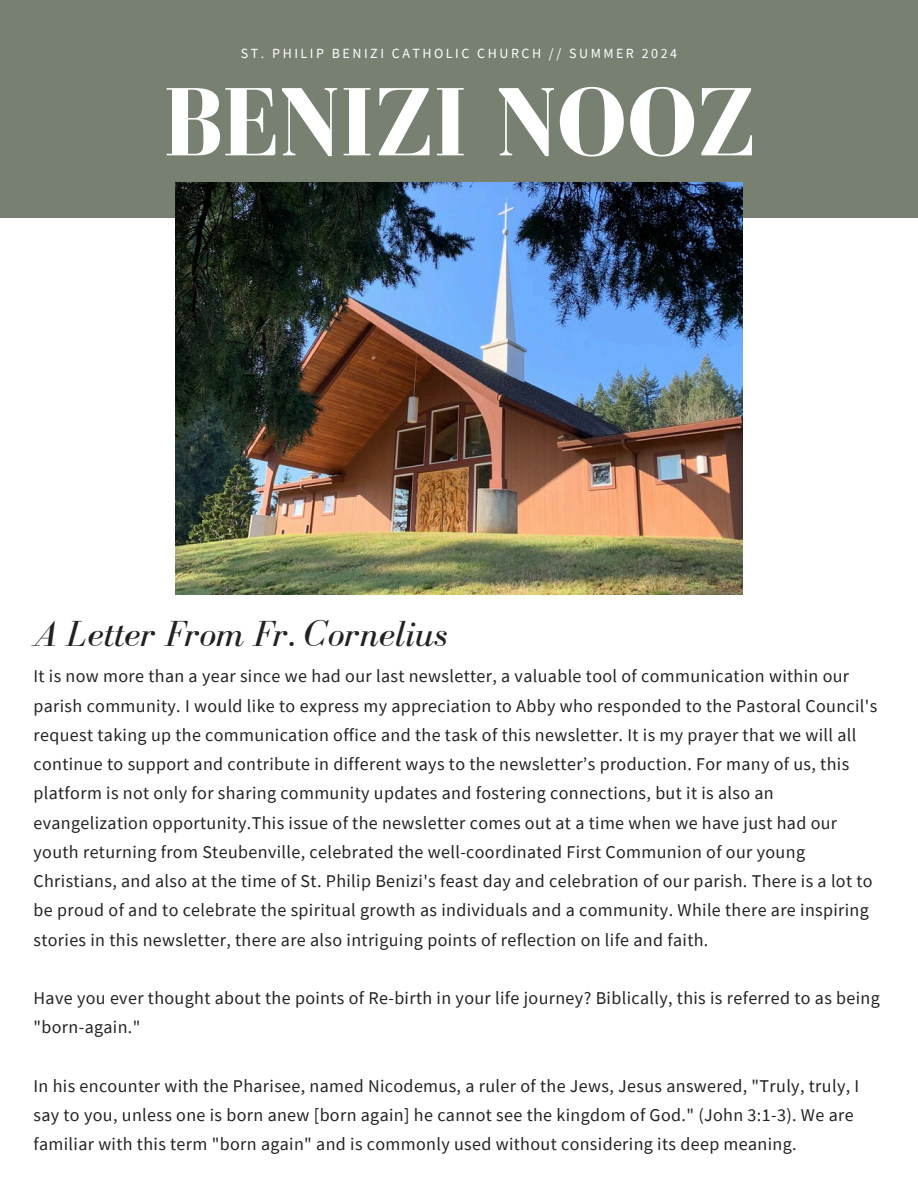
<style>
.page{position:relative;width:918px;height:1188px;background:#fff}
.page>*{position:absolute;margin:0;border:0;box-sizing:border-box;transform-origin:0 0}
.t1{font:700 99.6px "Bodoni FLF";color:#fff}
.t2{font:italic 37.35px "Bodoni FLF";color:#222}
.t3{font:18px/29.2px "Source Sans Pro";letter-spacing:.02em;color:#222}
.t4{font:13.95px "Source Sans Pro";letter-spacing:.18em;color:#fff}
</style>
<div class="page">
<div style="left:0;top:0;width:918px;height:217px;background:#778071"></div>
<img style="left:176px;top:183px;width:567px;height:411px">
<h1 class="t4" style="left:241px;top:44px;width:438px">ST. PHILIP BENIZI CATHOLIC CHURCH // SUMMER 2024</h1>
<p class="t1" style="left:163px;top:68px;width:593px">BENIZI NOOZ</p>
<p class="t2" style="left:33px;top:614px;width:416px">A Letter From Fr. Cornelius</p>
<h2 class="t3" style="left:33px;top:661px;width:845px">It is now more than a year since we had our last newsletter, a valuable tool of communication within our parish community. I would like to express my appreciation to Abby who responded to the Pastoral Council's request taking up the communication office and the task of this newsletter. It is my prayer that we will all continue to support and contribute in different ways to the newsletter’s production. For many of us, this platform is not only for sharing community updates and fostering connections, but it is also an evangelization opportunity.This issue of the newsletter comes out at a time when we have just had our youth returning from Steubenville, celebrated the well-coordinated First Communion of our young Christians, and also at the time of St. Philip Benizi's feast day and celebration of our parish. There is a lot to be proud of and to celebrate the spiritual growth as individuals and a community. While there are inspiring stories in this newsletter, there are also intriguing points of reflection on life and faith.</h2>
<h3 class="t3" style="left:33px;top:983px;width:848px">Have you ever thought about the points of Re-birth in your life journey? Biblically, this is referred to as being "born-again."</h3>
<h3 class="t3" style="left:33px;top:1071px;width:827px">In his encounter with the Pharisee, named Nicodemus, a ruler of the Jews, Jesus answered, "Truly, truly, I say to you, unless one is born anew [born again] he cannot see the kingdom of God." (John 3:1-3). We are familiar with this term "born again" and is commonly used without considering its deep meaning.</h3>
</div>
